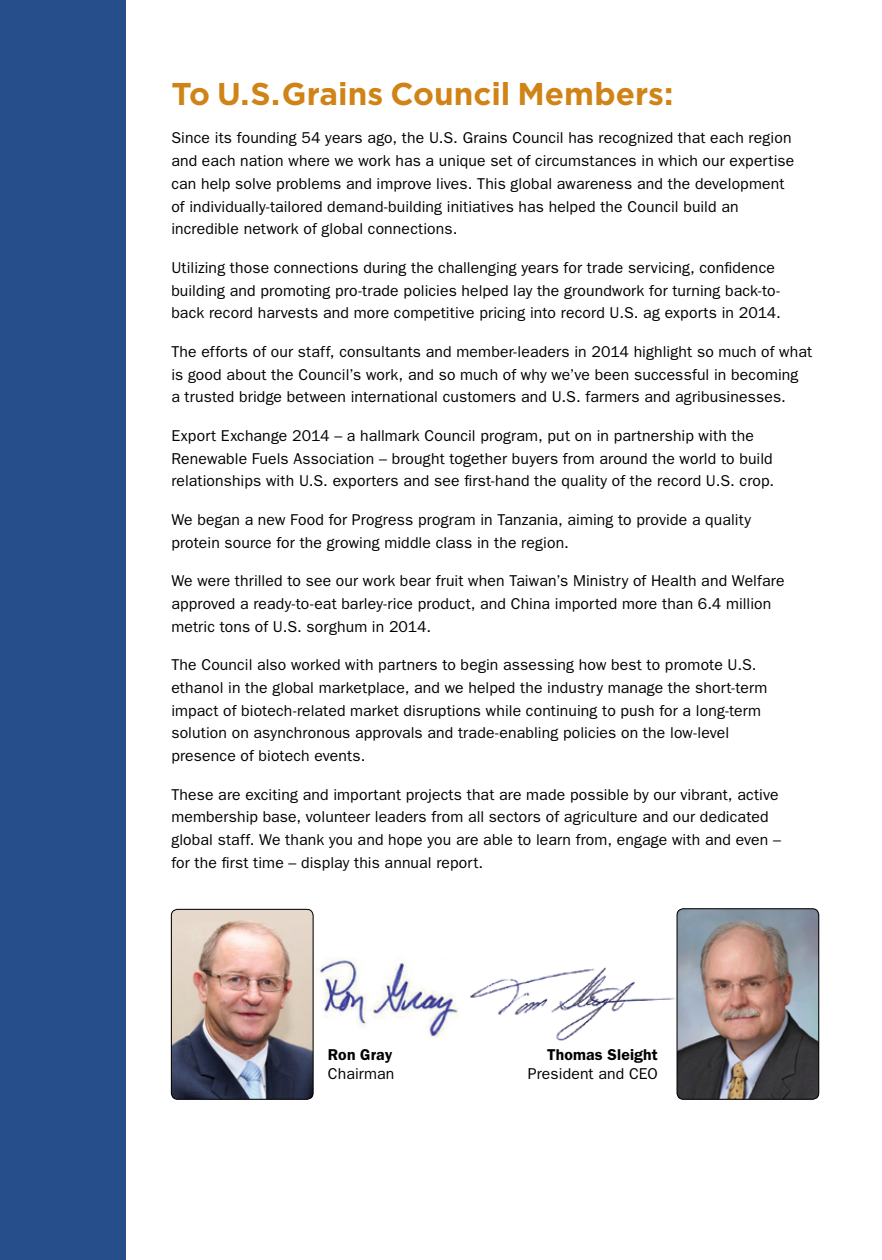
<style>
.page{position:relative;width:882px;height:1260px;background:#fff}
.page>*{position:absolute;margin:0;border:0;box-sizing:border-box;transform-origin:0 0}
.t1{font:700 31.5px "Gotham HTF";color:#d08316}
.t2{font:15.75px/22.8px "Franklin Gothic";letter-spacing:.01em;color:#000}
.t3{font:600 15.75px "Franklin Gothic";letter-spacing:.01em;color:#000}
.s1{font-weight:600}
</style>
<div class="page">
<div style="left:0;top:0;width:126px;height:1260px;background:#264e8b"></div>
<img style="left:470px;top:963px;width:207px;height:78px">
<img style="left:171px;top:909px;width:142px;height:190px">
<div style="left:171px;top:909px;width:142px;height:190px;border:1px solid #000;border-radius:6px"></div>
<img style="left:316px;top:958px;width:142px;height:80px">
<img style="left:677px;top:909px;width:142px;height:190px">
<div style="left:677px;top:909px;width:142px;height:190px;border:1px solid #000;border-radius:6px"></div>
<p class="t1" style="left:171px;top:75px;width:504px">To U.S. Grains Council Members:</p>
<p class="t2" style="left:171px;top:126px;width:624px">Since its founding 54 years ago, the U.S. Grains Council has recognized that each region and each nation where we work has a unique set of circumstances in which our expertise can help solve problems and improve lives. This global awareness and the development of individually-tailored demand-building initiatives has helped the Council build an incredible network of global connections.</p>
<p class="t2" style="left:171px;top:256px;width:611px">Utilizing those connections during the challenging years for trade servicing, confidence building and promoting pro-trade policies helped lay the groundwork for turning back-to&shy;back record harvests and more competitive pricing into record U.S. ag exports in 2014.</p>
<p class="t2" style="left:171px;top:340px;width:642px">The efforts of our staff, consultants and member-leaders in 2014 highlight so much of what is good about the Council’s work, and so much of why we’ve been successful in becoming<br>a trusted bridge between international customers and U.S. farmers and agribusinesses.</p>
<p class="t2" style="left:171px;top:424px;width:604px">Export Exchange 2014 – a hallmark Council program, put on in partnership with the<br>Renewable Fuels Association – brought together buyers from around the world to build relationships with U.S. exporters and see first-hand the quality of the record U.S. crop.</p>
<p class="t2" style="left:171px;top:508px;width:581px">We began a new Food for Progress program in Tanzania, aiming to provide a quality protein source for the growing middle class in the region.</p>
<p class="t2" style="left:171px;top:569px;width:615px">We were thrilled to see our work bear fruit when Taiwan’s Ministry of Health and Welfare approved a ready-to-eat barley-rice product, and China imported more than 6.4 million metric tons of U.S. sorghum in 2014.</p>
<p class="t2" style="left:171px;top:653px;width:597px">The Council also worked with partners to begin assessing how best to promote U.S. ethanol in the global marketplace, and we helped the industry manage the short-term impact of biotech-related market disruptions while continuing to push for a long-term solution on asynchronous approvals and trade-enabling policies on the low-level presence of biotech events.</p>
<p class="t2" style="left:171px;top:782px;width:611px">These are exciting and important projects that are made possible by our vibrant, active membership base, volunteer leaders from all sectors of agriculture and our dedicated global staff. We thank you and hope you are able to learn from, engage with and even – for the first time – display this annual report.</p>
<p class="t3" style="left:328px;top:1045px;width:66px">Ron Gray</p>
<p class="t2" style="left:328px;top:1062px;width:68px">Chairman</p>
<p class="t2" style="left:528px;top:1045px;width:132px;line-height:19.2px;text-align:right"><span class="s1">Thomas Sleight<br></span>President and CEO</p>
</div>
